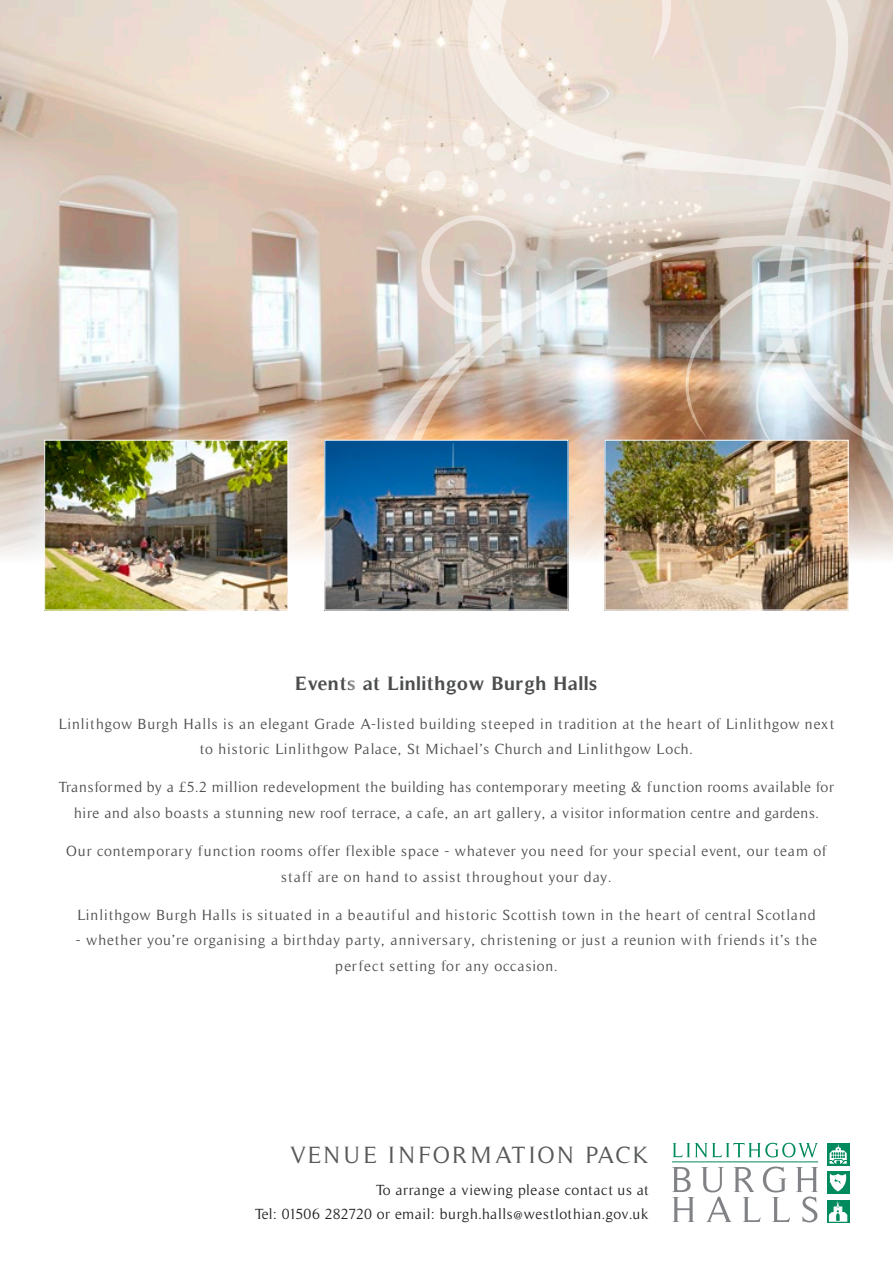
<style>
.page{position:relative;width:893px;height:1263px;background:#fff}
.page>*{position:absolute;margin:0;border:0;box-sizing:border-box;transform-origin:0 0}
.t1{font:24px "Timeless";letter-spacing:.09em;color:#57585a}
.t2{font:700 19.5px "Timeless";letter-spacing:.03em;color:#4b4c4d}
.t3{font:15px/25.5px "Timeless";letter-spacing:.055em;color:#4b4c4d;text-align:center}
.t4{font:15px "Timeless";letter-spacing:.035em;color:#231f20}
</style>
<div class="page">
<svg style="left:0;top:0;width:428px;height:410px;background:#decfc3"></svg>
<svg style="left:0;top:410px;width:280px;height:201px"></svg>
<svg style="left:428px;top:0;width:465px;height:218px;background:#e9ddd3"></svg>
<img style="left:600px;top:218px;width:293px;height:393px">
<img style="left:679px;top:250px;width:214px;height:242px">
<svg style="left:750px;top:96px;width:143px;height:395px;background:#d0cbc6"></svg>
<img style="left:280px;top:278px;width:320px;height:333px">
<svg style="left:314px;top:467px;width:10px;height:99px"></svg>
<svg style="left:346px;top:124px;width:357px;height:202px;background:#dcd1c8"></svg>
<img style="left:326px;top:442px;width:240px;height:166px">
<img style="left:606px;top:442px;width:241px;height:166px">
<div style="left:604px;top:440px;width:245px;height:170px;border:1px solid #fff"></div>
<img style="left:46px;top:442px;width:240px;height:166px">
<div style="left:44px;top:440px;width:244px;height:170px;border:1px solid #fff"></div>
<svg style="left:673px;top:1143px;width:145px;height:14px"></svg>
<svg style="left:672px;top:1167px;width:22px;height:55px"></svg>
<svg style="left:701px;top:1166px;width:89px;height:56px"></svg>
<svg style="left:796px;top:1167px;width:22px;height:55px"></svg>
<hr style="left:672px;top:1161px;width:146px;height:1px;background:#008a5e">
<div style="left:827px;top:1143px;width:23px;height:22px;background:#008a5e"></div>
<div style="left:827px;top:1171px;width:23px;height:23px;background:#008a5e"></div>
<svg style="left:827px;top:1200px;width:23px;height:22px"></svg>
<svg style="left:829px;top:1174px;width:18px;height:17px"></svg>
<svg style="left:829px;top:1200px;width:18px;height:21px"></svg>
<svg style="left:829px;top:1144px;width:18px;height:20px"></svg>
<p class="t2" style="left:295px;top:672px;width:303px">Events at Linlithgow Burgh Halls</p>
<p class="t3" style="left:59px;top:711px;width:777px">Linlithgow Burgh Halls is an elegant Grade A-listed building steeped in tradition at the heart of Linlithgow next to historic Linlithgow Palace, St Michael’s Church and Linlithgow Loch.</p>
<p class="t3" style="left:59px;top:775px;width:777px">Transformed by a £5.2 million redevelopment the building has contemporary meeting &amp; function rooms available for hire and also boasts a stunning new roof terrace, a cafe, an art gallery, a visitor information centre and gardens.</p>
<p class="t3" style="left:66px;top:838px;width:762px">Our contemporary function rooms offer flexible space - whatever you need for your special event, our team of staff are on hand to assist throughout your day.</p>
<p class="t3" style="left:77px;top:902px;width:740px">Linlithgow Burgh Halls is situated in a beautiful and historic Scottish town in the heart of central Scotland</p>
<p class="t3" style="left:76px;top:928px;width:743px">- whether you’re organising a birthday party, anniversary, christening or just a reunion with friends it’s the perfect setting for any occasion.</p>
<p class="t1" style="left:290px;top:1141px;width:360px">VENUE INFORMATION PACK</p>
<p class="t4" style="left:376px;top:1181px;width:274px">To arrange a viewing please contact us at</p>
<p class="t4" style="left:255px;top:1205px;width:395px">Tel: 01506 282720 or email: burgh.halls@westlothian.gov.uk</p>
</div>
